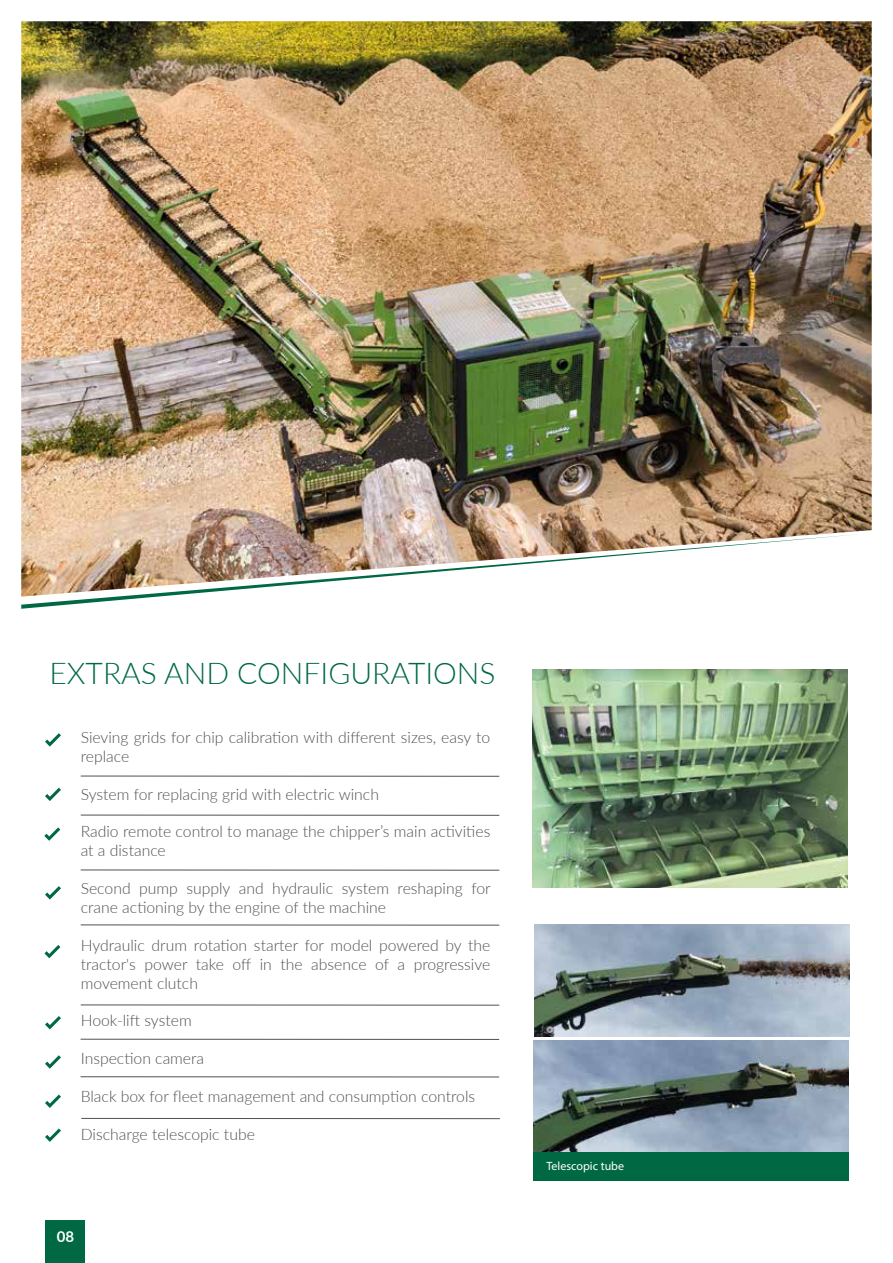
<style>
.page{position:relative;width:893px;height:1263px;background:#fff}
.page>*{position:absolute;margin:0;border:0;box-sizing:border-box;transform-origin:0 0}
.t1{font:300 30px "Lato";color:#006944}
.t2{font:700 30px "Lato";letter-spacing:.025em;color:#006944}
.t3{font:300 15.75px/18.9px "Lato";color:#515151}
.t4{font:700 15px "Lato";color:#fff}
.t5{font:12px "Myriad Pro";color:#fff}
</style>
<div class="page">
<hr style="left:81px;top:776px;width:418px;height:1px;background:#515151">
<hr style="left:81px;top:815px;width:418px;height:1px;background:#515151">
<hr style="left:81px;top:870px;width:418px;height:1px;background:#515151">
<hr style="left:81px;top:925px;width:418px;height:1px;background:#515151">
<hr style="left:81px;top:1005px;width:418px;height:1px;background:#515151">
<hr style="left:81px;top:1039px;width:418px;height:1px;background:#515151">
<div style="left:45px;top:1221px;width:40px;height:42px;background:#006944"></div>
<hr style="left:81px;top:1076px;width:418px;height:1px;background:#515151">
<img style="left:533px;top:703px;width:315px;height:185px">
<img style="left:534px;top:924px;width:315px;height:112px">
<img style="left:534px;top:1040px;width:315px;height:112px">
<div style="left:534px;top:1152px;width:315px;height:29px;background:#006944"></div>
<hr style="left:81px;top:1118px;width:419px;height:1px;background:#515151">
<img style="left:21px;top:21px;width:851px;height:682px">
<svg style="left:45px;top:733px;width:16px;height:14px"></svg>
<svg style="left:44px;top:827px;width:17px;height:14px"></svg>
<svg style="left:45px;top:886px;width:16px;height:14px"></svg>
<svg style="left:44px;top:945px;width:17px;height:14px"></svg>
<svg style="left:45px;top:1016px;width:16px;height:14px"></svg>
<svg style="left:45px;top:1055px;width:16px;height:14px"></svg>
<svg style="left:45px;top:1094px;width:16px;height:14px"></svg>
<svg style="left:45px;top:1128px;width:16px;height:14px"></svg>
<svg style="left:45px;top:787px;width:16px;height:14px"></svg>
<h1 class="t2" style="left:50px;top:651px;width:420px">ACCESSORI E ALLESTIMENTI</h1>
<h1 class="t1" style="left:50px;top:652px;width:448px">EXTRAS AND CONFIGURATIONS</h1>
<p class="t3" style="left:81px;top:727px;width:411px">Sieving grids for chip calibration with different sizes, easy to replace</p>
<p class="t3" style="left:81px;top:784px;width:300px">System for replacing grid with electric winch</p>
<p class="t3" style="left:81px;top:822px;width:411px">Radio remote control to manage the chipper’s main activities at a distance</p>
<p class="t3" style="left:81px;top:878px;width:411px">Second pump supply and hydraulic system reshaping for crane actioning by the engine of the machine</p>
<p class="t3" style="left:81px;top:935px;width:411px;text-align:justify">Hydraulic drum rotation starter for model powered by the tractor's power take off in the absence of a progressive movement clutch</p>
<p class="t3" style="left:81px;top:1011px;width:112px">Hook-lift system</p>
<p class="t3" style="left:81px;top:1048px;width:125px">Inspection camera</p>
<p class="t3" style="left:81px;top:1086px;width:396px">Black box for fleet management and consumption controls</p>
<p class="t3" style="left:81px;top:1124px;width:176px">Discharge telescopic tube</p>
<p class="t4" style="left:57px;top:1225px;width:19px">08</p>
<p class="t5" style="left:546px;top:1159px;width:79px">Telescopic tube</p>
</div>
